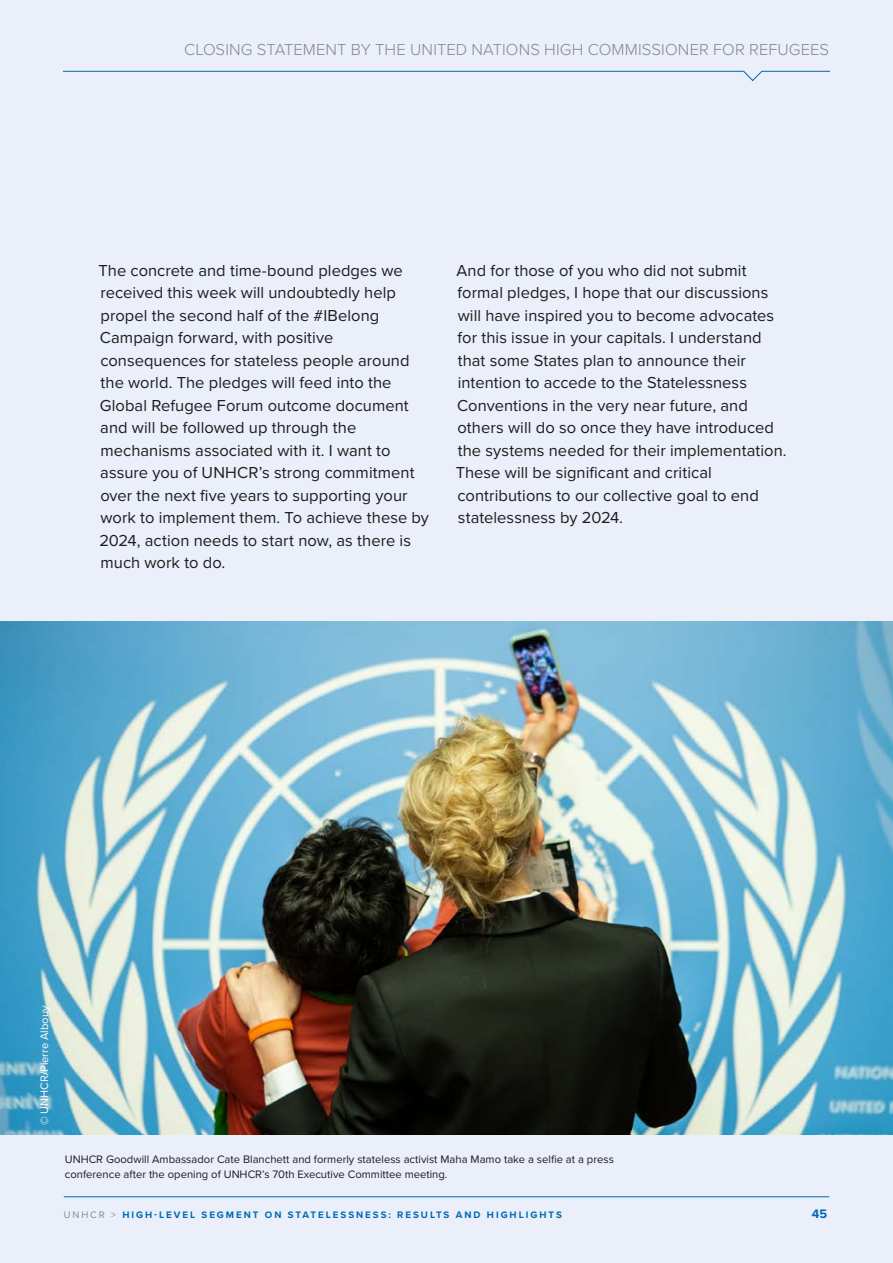
<style>
.page{position:relative;width:893px;height:1263px;background:#eaeffa}
.page>*{position:absolute;margin:0;border:0;box-sizing:border-box;transform-origin:0 0}
.Text-ALIGNED{font:16.5px/22.5px "Proxima Nova";letter-spacing:.005em;color:#1d1d1b}
.t1{font:300 16.5px "Proxima Nova";letter-spacing:.015em;color:#878787}
.t2{font:700 12.75px "Proxima Nova";color:#006ab5}
.Caption-BLACK{font:11.25px/15px "Proxima Nova";color:#1d1d1b}
.Caption-WHITE{font:11.25px "Proxima Nova";color:#fff}
.t3{font:700 9.75px "Proxima Nova";letter-spacing:.2em;color:#006ab5}
.s1{font-weight:400;color:#878787}
</style>
<div class="page">
<img style="left:0;top:621px;width:893px;height:513px">
<svg style="left:64px;top:71px;width:765px;height:10px"></svg>
<hr style="left:64px;top:1196px;width:765px;height:1px;background:#006ab5">
<p class="t1" style="left:184px;top:40px;width:21px">CLOSIN</p>
<p class="t1" style="left:241px;top:40px;width:26px">G STATE</p>
<p class="t1" style="left:303px;top:40px;width:24px">MENT</p>
<p class="t1" style="left:351px;top:40px;width:36px">BY THE</p>
<p class="t1" style="left:410px;top:40px;width:21px">UNITE</p>
<p class="t1" style="left:456px;top:40px;width:38px">D NATIONS</p>
<p class="t1" style="left:544px;top:40px;width:104px">HIGH COMMISSIONER</p>
<p class="t1" style="left:713px;top:40px;width:98px">FOR REFUGEES</p>
<p class="Text-ALIGNED" style="left:99px;top:259px;width:332px">The concrete and time-bound pledges we received this week will undoubtedly help propel the second half of the #IBelong Campaign forward, with positive consequences for stateless people around the world. The pledges will feed into the Global Refugee Forum outcome document and will be followed up through the mechanisms associated with it. I want to assure you of UNHCR’s strong commitment over the next five years to supporting your work to implement them. To achieve these by 2024, action needs to start now, as there is much work to do.</p>
<p class="Text-ALIGNED" style="left:456px;top:259px;width:332px">And for those of you who did not submit formal pledges, I hope that our discussions will have inspired you to become advocates for this issue in your capitals. I understand that some States plan to announce their intention to accede to the Statelessness Conventions in the very near future, and others will do so once they have introduced the systems needed for their implementation.<br>These will be significant and critical contributions to our collective goal to end statelessness by 2024.</p>
<p class="Caption-WHITE" style="left:38px;top:1125px;width:121px;rotate:-90deg">© UNHCR/Pierre Albouy</p>
<p class="Caption-BLACK" style="left:65px;top:1151px;width:550px">UNHCR Goodwill Ambassador Cate Blanchett and formerly stateless activist Maha Mamo take a selfie at a press conference after the opening of UNHCR’s 70th Executive Committee meeting.</p>
<p class="t3" style="left:64px;top:1209px;width:500px"><span class="s1">UNHCR &gt;</span> HIGH-LEVEL SEGMENT ON STATELESSNESS: RESULTS AND HIGHLIGHTS</p>
<p class="t2" style="left:812px;top:1206px;width:17px">45</p>
</div>
